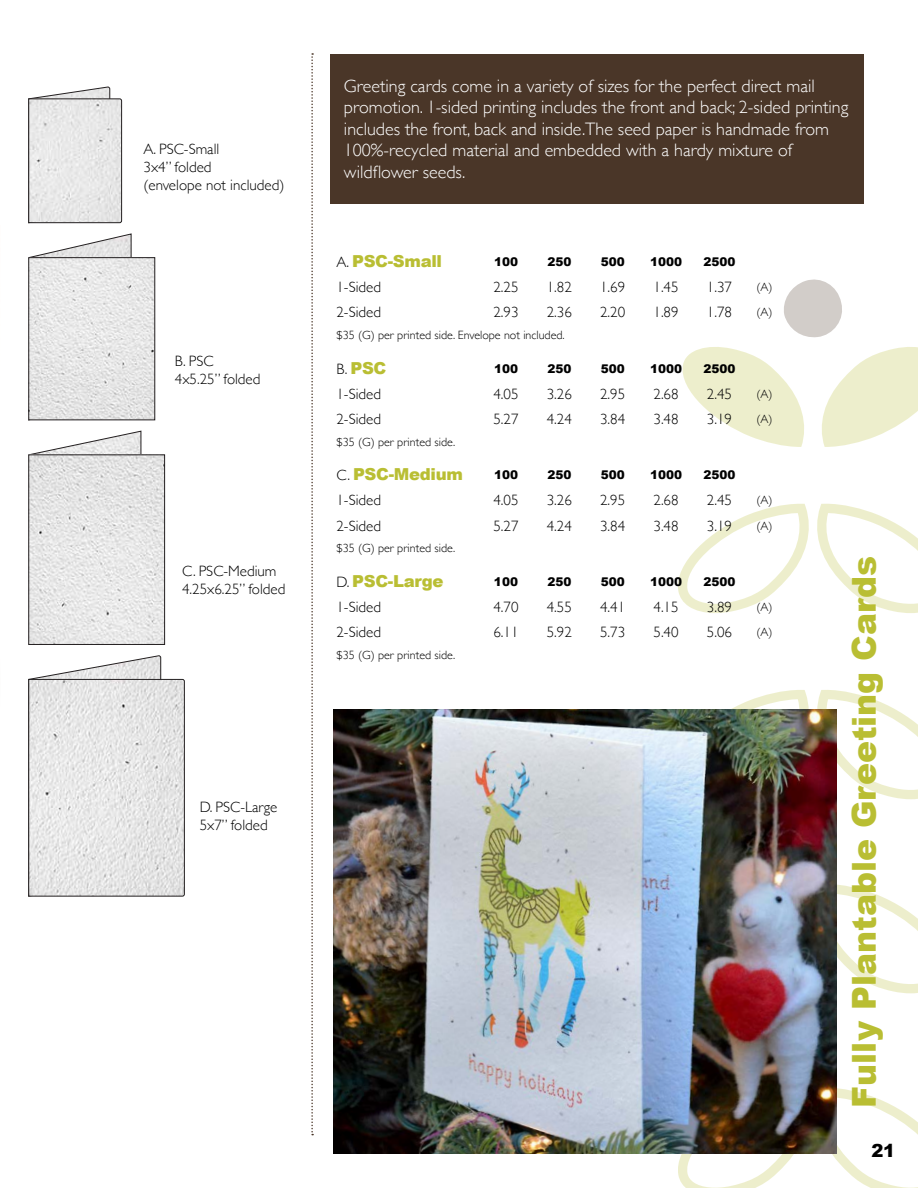
<style>
.page{position:relative;width:918px;height:1188px;background:#fff}
.page>*{position:absolute;margin:0;border:0;box-sizing:border-box;transform-origin:0 0}
.t1{font:900 33px "Arial";color:#b9be33}
.t2{font:300 18px/21.6px "Gill Sans";color:#fff}
.t3{font:900 18px "Arial";color:#000}
.t4{font:900 16.5px "Arial";letter-spacing:-.02em;color:#b9be33}
.t5{font:300 15px/18px "Gill Sans";color:#000}
.t6{font:300 12px "Gill Sans";color:#000}
.t7{font:900 12px "Arial";color:#000}
.s1{font-family:"Gill Sans";font-weight:300;font-size:15px;color:#000}
</style>
<div class="page">
<svg style="left:678px;top:503px;width:240px;height:110px"></svg>
<svg style="left:676px;top:690px;width:242px;height:109px"></svg>
<svg style="left:682px;top:279px;width:236px;height:168px"></svg>
<svg style="left:837px;top:884px;width:81px;height:109px"></svg>
<svg style="left:676px;top:1088px;width:242px;height:100px"></svg>
<div style="left:330px;top:54px;width:534px;height:149px;background:#4a3628"></div>
<svg style="left:311px;top:53px;width:2px;height:1082px"></svg>
<svg style="left:28px;top:87px;width:94px;height:136px;background:#e0e0e0"></svg>
<svg style="left:28px;top:234px;width:104px;height:186px"></svg>
<img style="left:31px;top:259px;width:122px;height:159px">
<div style="left:29px;top:257px;width:126px;height:163px;border:1px solid #231f20"></div>
<svg style="left:28px;top:431px;width:113px;height:214px"></svg>
<img style="left:31px;top:457px;width:132px;height:186px">
<div style="left:29px;top:455px;width:136px;height:190px;border:1px solid #231f20"></div>
<svg style="left:28px;top:655px;width:157px;height:242px"></svg>
<img style="left:334px;top:710px;width:503px;height:443px">
<p class="t5" style="left:144px;top:139px;width:77px">A. PSC-Small<br>3x4” folded</p>
<p class="t5" style="left:144px;top:175px;width:142px">(envelope not included)</p>
<p class="t5" style="left:175px;top:351px;width:87px">B. PSC<br>4x5.25” folded</p>
<p class="t5" style="left:182px;top:562px;width:105px">C. PSC-Medium<br>4.25x6.25” folded</p>
<p class="t5" style="left:200px;top:797px;width:79px">D. PSC-Large<br>5x7” folded</p>
<p class="t2" style="left:344px;top:74px;width:506px">Greeting cards come in a variety of sizes for the perfect direct mail promotion. 1-sided printing includes the front and back; 2-sided printing includes the front, back and inside.The seed paper is handmade from 100%-recycled material and embedded with a hardy mixture of wildflower seeds.</p>
<p class="t4" style="left:336px;top:249px;width:107px"><span class="s1">A.</span> PSC-Small</p>
<p class="t7" style="left:494px;top:253px;width:26px">100</p>
<p class="t7" style="left:547px;top:253px;width:26px">250</p>
<p class="t7" style="left:601px;top:253px;width:26px">500</p>
<p class="t7" style="left:650px;top:253px;width:34px">1000</p>
<p class="t7" style="left:703px;top:253px;width:34px">2500</p>
<p class="t5" style="left:336px;top:277px;width:46px">1-Sided</p>
<p class="t5" style="left:493px;top:277px;width:27px">2.25</p>
<p class="t5" style="left:547px;top:277px;width:27px">1.82</p>
<p class="t5" style="left:600px;top:277px;width:27px">1.69</p>
<p class="t5" style="left:654px;top:277px;width:27px">1.45</p>
<p class="t5" style="left:707px;top:277px;width:27px">1.37</p>
<p class="t6" style="left:756px;top:277px;width:17px">(A)</p>
<p class="t5" style="left:336px;top:302px;width:46px">2-Sided</p>
<p class="t5" style="left:493px;top:302px;width:27px">2.93</p>
<p class="t5" style="left:547px;top:302px;width:27px">2.36</p>
<p class="t5" style="left:600px;top:302px;width:27px">2.20</p>
<p class="t5" style="left:654px;top:302px;width:27px">1.89</p>
<p class="t5" style="left:707px;top:302px;width:27px">1.78</p>
<p class="t6" style="left:756px;top:303px;width:17px">(A)</p>
<p class="t6" style="left:336px;top:325px;width:230px">$35 (G) per printed side. Envelope not included.</p>
<p class="t4" style="left:336px;top:356px;width:51px"><span class="s1">B.</span> PSC</p>
<p class="t7" style="left:494px;top:360px;width:26px">100</p>
<p class="t7" style="left:547px;top:360px;width:26px">250</p>
<p class="t7" style="left:601px;top:360px;width:26px">500</p>
<p class="t7" style="left:650px;top:360px;width:34px">1000</p>
<p class="t7" style="left:703px;top:360px;width:34px">2500</p>
<p class="t5" style="left:336px;top:384px;width:46px">1-Sided</p>
<p class="t5" style="left:493px;top:384px;width:27px">4.05</p>
<p class="t5" style="left:547px;top:384px;width:27px">3.26</p>
<p class="t5" style="left:600px;top:384px;width:27px">2.95</p>
<p class="t5" style="left:654px;top:384px;width:27px">2.68</p>
<p class="t5" style="left:707px;top:384px;width:27px">2.45</p>
<p class="t6" style="left:756px;top:384px;width:17px">(A)</p>
<p class="t5" style="left:336px;top:409px;width:46px">2-Sided</p>
<p class="t5" style="left:493px;top:409px;width:27px">5.27</p>
<p class="t5" style="left:547px;top:409px;width:27px">4.24</p>
<p class="t5" style="left:600px;top:409px;width:27px">3.84</p>
<p class="t5" style="left:654px;top:409px;width:27px">3.48</p>
<p class="t5" style="left:707px;top:409px;width:27px">3.19</p>
<p class="t6" style="left:756px;top:409px;width:17px">(A)</p>
<p class="t6" style="left:336px;top:432px;width:120px">$35 (G) per printed side.</p>
<p class="t4" style="left:336px;top:462px;width:128px"><span class="s1">C.</span> PSC-Medium</p>
<p class="t7" style="left:494px;top:466px;width:26px">100</p>
<p class="t7" style="left:547px;top:466px;width:26px">250</p>
<p class="t7" style="left:601px;top:466px;width:26px">500</p>
<p class="t7" style="left:650px;top:466px;width:34px">1000</p>
<p class="t7" style="left:703px;top:466px;width:34px">2500</p>
<p class="t5" style="left:336px;top:491px;width:46px">1-Sided</p>
<p class="t5" style="left:493px;top:491px;width:27px">4.05</p>
<p class="t5" style="left:547px;top:491px;width:27px">3.26</p>
<p class="t5" style="left:600px;top:491px;width:27px">2.95</p>
<p class="t5" style="left:654px;top:491px;width:27px">2.68</p>
<p class="t5" style="left:707px;top:491px;width:27px">2.45</p>
<p class="t6" style="left:756px;top:491px;width:17px">(A)</p>
<p class="t5" style="left:336px;top:516px;width:46px">2-Sided</p>
<p class="t5" style="left:493px;top:516px;width:27px">5.27</p>
<p class="t5" style="left:547px;top:516px;width:27px">4.24</p>
<p class="t5" style="left:600px;top:516px;width:27px">3.84</p>
<p class="t5" style="left:654px;top:516px;width:27px">3.48</p>
<p class="t5" style="left:707px;top:516px;width:27px">3.19</p>
<p class="t6" style="left:756px;top:516px;width:17px">(A)</p>
<p class="t6" style="left:336px;top:539px;width:120px">$35 (G) per printed side.</p>
<p class="t4" style="left:336px;top:569px;width:109px"><span class="s1">D.</span> PSC-Large</p>
<p class="t7" style="left:494px;top:573px;width:26px">100</p>
<p class="t7" style="left:547px;top:573px;width:26px">250</p>
<p class="t7" style="left:601px;top:573px;width:26px">500</p>
<p class="t7" style="left:650px;top:573px;width:34px">1000</p>
<p class="t7" style="left:703px;top:573px;width:34px">2500</p>
<p class="t5" style="left:336px;top:598px;width:46px">1-Sided</p>
<p class="t5" style="left:493px;top:598px;width:27px">4.70</p>
<p class="t5" style="left:547px;top:598px;width:27px">4.55</p>
<p class="t5" style="left:600px;top:598px;width:27px">4.41</p>
<p class="t5" style="left:654px;top:598px;width:27px">4.15</p>
<p class="t5" style="left:707px;top:598px;width:27px">3.89</p>
<p class="t6" style="left:756px;top:598px;width:17px">(A)</p>
<p class="t5" style="left:336px;top:623px;width:46px">2-Sided</p>
<p class="t5" style="left:493px;top:623px;width:27px">6.11</p>
<p class="t5" style="left:547px;top:623px;width:27px">5.92</p>
<p class="t5" style="left:600px;top:623px;width:27px">5.73</p>
<p class="t5" style="left:654px;top:623px;width:27px">5.40</p>
<p class="t5" style="left:707px;top:623px;width:27px">5.06</p>
<p class="t6" style="left:756px;top:623px;width:17px">(A)</p>
<p class="t6" style="left:336px;top:646px;width:120px">$35 (G) per printed side.</p>
<p class="t1" style="left:840px;top:1108px;width:554px;rotate:-90deg">Fully Plantable Greeting Cards</p>
<p class="t3" style="left:872px;top:1137px;width:25px">21</p>
</div>
